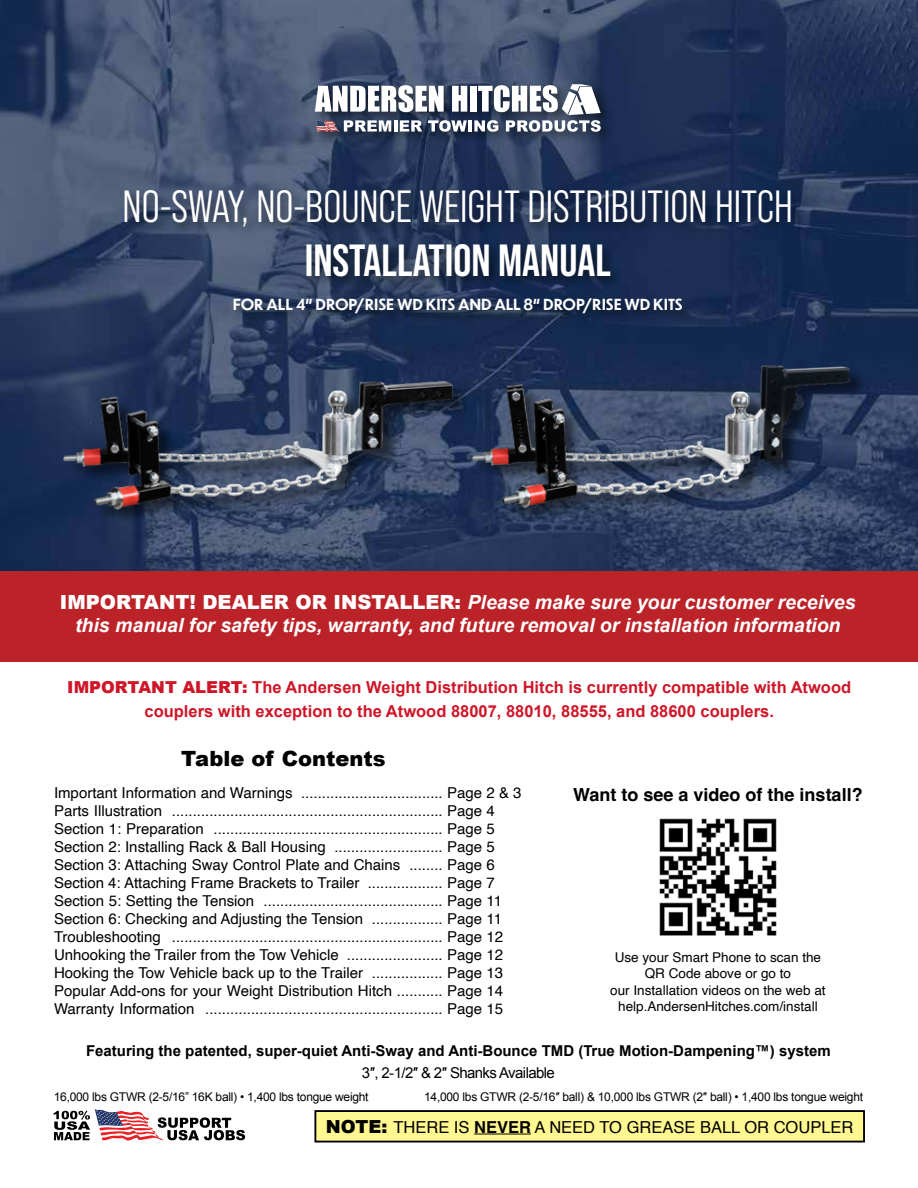
<style>
.page{position:relative;width:918px;height:1188px;background:#fff}
.page>*{position:absolute;margin:0;border:0;box-sizing:border-box;transform-origin:0 0}
.t1{font:45px "Bebas Neue Pro Middle";color:#fff}
.t2{font:700 45px "Bebas Neue Pro";color:#fff}
.t3{font:900 21px "Arial";color:#000}
.t4{font:italic 700 19.5px/23.4px "Arial";color:#fff;text-align:center}
.t5{font:700 18px "Helvetica";color:#000}
.t6{font:700 16.5px/24px "Arial";color:#ce1628;text-align:center}
.t7{font:16.5px "Helvetica";color:#000}
.t8{font:15px/18px "Helvetica";color:#000}
.t9{font:700 15px "Arial";color:#000}
.t10{font:700 15px "Dunbar Text";letter-spacing:-.01em;color:#fff}
.t11{font:15px "Arial";letter-spacing:-.04em;color:#000}
.t12{font:13.5px/16.2px "Helvetica";color:#000;text-align:center}
.t13{font:12px "Arial";letter-spacing:-.02em;color:#000}
.s1{font-weight:900;font-style:normal}
.s2{font-weight:900}
.s3{font-family:"Arial";font-weight:900;font-size:18px}
.s4{font-weight:700}
</style>
<div class="page">
<div style="left:0;top:564px;width:918px;height:98px;background:#bc2329"></div>
<img style="left:659px;top:818px;width:118px;height:118px">
<svg style="left:54px;top:1109px;width:191px;height:31px"></svg>
<div style="left:315px;top:1111px;width:549px;height:31px;background:#fff78f"></div>
<hr style="left:474px;top:1134px;width:57px;height:1px;background:#000">
<div style="left:314px;top:1110px;width:551px;height:33px;border:2px solid #000"></div>
<img style="left:0;top:0;width:918px;height:570px">
<div style="left:121px;top:187px;width:682px;height:139px;background:#000;opacity:.5"></div>
<div style="left:312px;top:81px;width:301px;height:64px;background:#000;opacity:.5"></div>
<svg style="left:428px;top:120px;width:39px;height:12px"></svg>
<hr style="left:468px;top:120px;width:4px;height:12px;background:#fff">
<svg style="left:316px;top:120px;width:106px;height:12px"></svg>
<svg style="left:315px;top:85px;width:129px;height:27px"></svg>
<svg style="left:452px;top:86px;width:15px;height:26px"></svg>
<div style="left:470px;top:86px;width:7px;height:26px;background:#fff"></div>
<svg style="left:474px;top:84px;width:127px;height:48px"></svg>
<div style="left:474px;top:367px;width:392px;height:157px;background:#000;opacity:.5"></div>
<img style="left:462px;top:355px;width:394px;height:173px">
<img style="left:54px;top:353px;width:408px;height:177px">
<h1 class="t1" style="left:123px;top:181px;width:672px">NO-SWAY, NO-BOUNCE WEIGHT DISTRIBUTION HITCH</h1>
<h1 class="t2" style="left:305px;top:235px;width:308px">INSTALLATION MANUAL</h1>
<p class="t10" style="left:233px;top:294px;width:452px">FOR ALL 4″ DROP/RISE WD KITS AND ALL 8″ DROP/RISE WD KITS</p>
<h3 class="t4" style="left:60px;top:591px;width:797px"><span class="s1">IMPORTANT! DEALER OR INSTALLER:</span> Please make sure your customer receives this manual for safety tips, warranty, and future removal or installation information</h3>
<p class="t6" style="left:67px;top:675px;width:785px"><span class="s2">IMPORTANT ALERT:</span> The Andersen Weight Distribution Hitch is currently compatible with Atwood couplers with exception to the Atwood 88007, 88010, 88555, and 88600 couplers.</p>
<h2 class="t3" style="left:181px;top:743px;width:206px">Table of Contents</h2>
<p class="t8" style="left:54px;top:784px;width:469px">Important Information and Warnings .................................. Page 2 &amp; 3<br>Parts Illustration ................................................................. Page 4<br>Section 1: Preparation ....................................................... Page 5<br>Section 2: Installing Rack &amp; Ball Housing .......................... Page 5<br>Section 3: Attaching Sway Control Plate and Chains ........ Page 6<br>Section 4: Attaching Frame Brackets to Trailer .................. Page 7<br>Section 5: Setting the Tension ........................................... Page 11<br>Section 6: Checking and Adjusting the Tension ................. Page 11<br>Troubleshooting ................................................................. Page 12<br>Unhooking the Trailer from the Tow Vehicle ....................... Page 12<br>Hooking the Tow Vehicle back up to the Trailer ................. Page 13<br>Popular Add-ons for your Weight Distribution Hitch ........... Page 14<br>Warranty Information ......................................................... Page 15</p>
<p class="t5" style="left:573px;top:784px;width:291px">Want to see a video of the install?</p>
<p class="t12" style="left:610px;top:950px;width:217px">Use your Smart Phone to scan the<br>QR Code above or go to<br>our Installation videos on the web at help.AndersenHitches.com/install</p>
<p class="t9" style="left:86px;top:1041px;width:746px">Featuring the patented, super-quiet Anti-Sway and Anti-Bounce TMD (True Motion-Dampening™) system</p>
<p class="t11" style="left:362px;top:1063px;width:194px">3″, 2-1/2″ &amp; 2″ Shanks Available</p>
<p class="t13" style="left:54px;top:1089px;width:316px">16,000 lbs GTWR (2-5/16” 16K ball) • 1,400 lbs tongue weight</p>
<p class="t13" style="left:424px;top:1089px;width:440px">14,000 lbs GTWR (2-5/16″ ball) &amp; 10,000 lbs GTWR (2″ ball) • 1,400 lbs tongue weight</p>
<p class="t7" style="left:326px;top:1114px;width:529px"><span class="s3">NOTE:</span> THERE IS <span class="s4">NEVER</span> A NEED TO GREASE BALL OR COUPLER</p>
</div>
